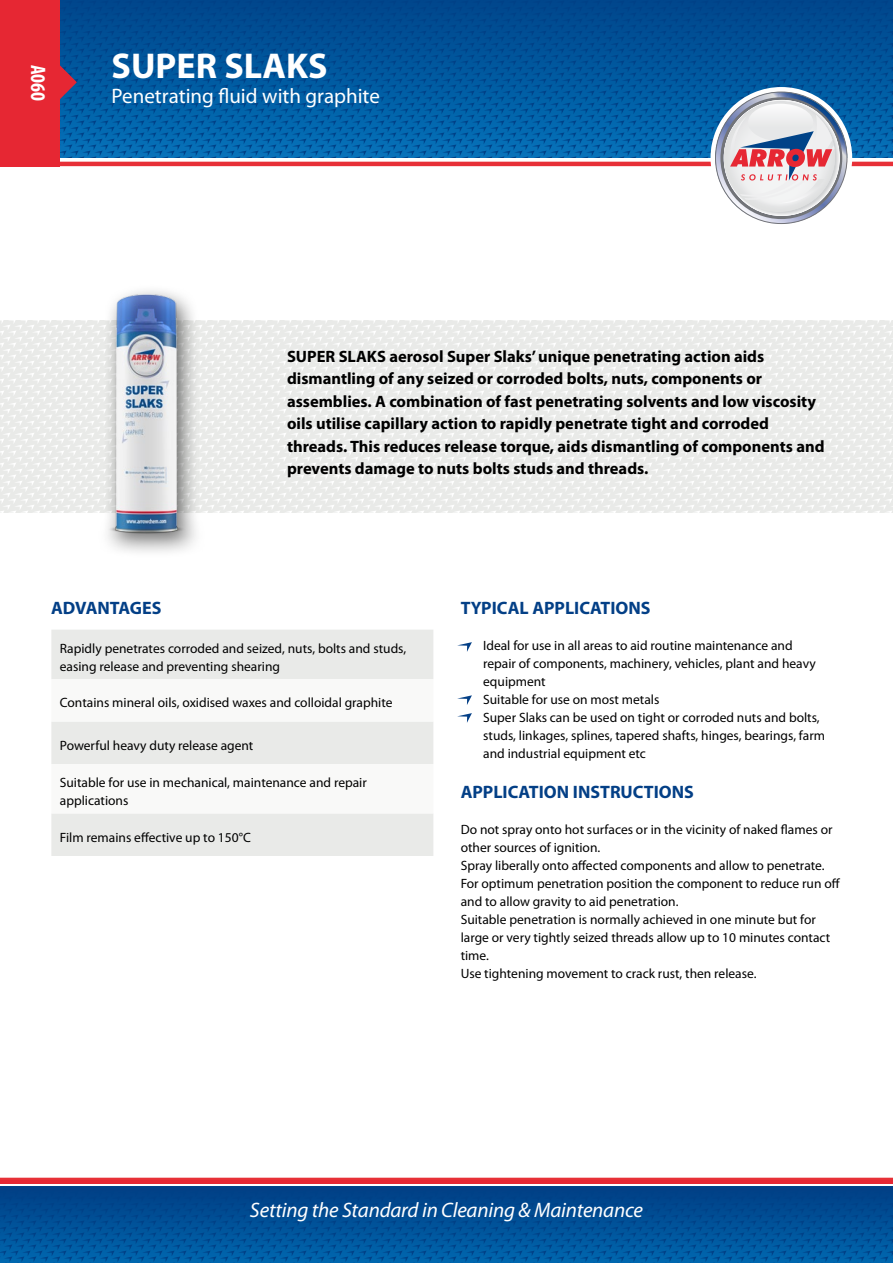
<style>
.page{position:relative;width:893px;height:1263px;background:#fff}
.page>*{position:absolute;margin:0;border:0;box-sizing:border-box;transform-origin:0 0}
.t1{font:700 36px "Myriad Pro";color:#fff}
.t2{font:italic 21px "Myriad Pro";letter-spacing:-.01em;color:#fff}
.t3{font:21px "Myriad Pro";color:#fff}
.t4{font:700 condensed 21px "Myriad Pro";color:#fff}
.t5{font:700 18px "Myriad Pro";color:#033f86}
.t6{font:700 16.5px/22.5px "Myriad Pro";color:#000}
.t7{font:13.5px/18px "Myriad Pro";color:#000}
</style>
<div class="page">
<hr style="left:0;top:162px;width:893px;height:4px;background:#e73037">
<hr style="left:0;top:1178px;width:893px;height:4px;background:#e73037">
<svg style="left:59px;top:0;width:834px;height:157px;background:#01559b"></svg>
<svg style="left:710px;top:87px;width:142px;height:137px"></svg>
<svg style="left:0;top:1187px;width:893px;height:76px;background:#005096"></svg>
<svg style="left:0;top:321px;width:893px;height:192px;fill:#e9eae8"></svg>
<div style="left:0;top:0;width:59px;height:166px;background:#e62733"></div>
<svg style="left:59px;top:63px;width:18px;height:39px"></svg>
<div style="left:96px;top:283px;width:112px;height:275px;background:#000;opacity:.55"></div>
<img style="left:77px;top:283px;width:139px;height:263px">
<svg style="left:457px;top:695px;width:15px;height:10px"></svg>
<svg style="left:457px;top:713px;width:15px;height:10px"></svg>
<div style="left:51px;top:630px;width:382px;height:226px;background:#e9eae8"></div>
<svg style="left:51px;top:679px;width:382px;height:134px"></svg>
<svg style="left:457px;top:642px;width:15px;height:10px"></svg>
<hr style="left:0;top:1180px;width:893px;height:3px;background:#e62733">
<h2 class="t4" style="left:51px;top:65px;width:38px;rotate:90deg">A060</h2>
<h1 class="t1" style="left:112px;top:42px;width:217px">SUPER SLAKS</h1>
<h2 class="t3" style="left:112px;top:83px;width:270px">Penetrating fluid with graphite</h2>
<p class="t6" style="left:287px;top:344px;width:539px">SUPER SLAKS aerosol Super Slaks’ unique penetrating action aids dismantling of any seized or corroded bolts, nuts, components or assemblies. A combination of fast penetrating solvents and low viscosity oils utilise capillary action to rapidly penetrate tight and corroded threads. This reduces release torque, aids dismantling of components and prevents damage to nuts bolts studs and threads.</p>
<h3 class="t5" style="left:51px;top:596px;width:112px">ADVANTAGES</h3>
<h3 class="t5" style="left:461px;top:596px;width:191px">TYPICAL APPLICATIONS</h3>
<p class="t7" style="left:483px;top:636px;width:343px">Ideal for use in all areas to aid routine maintenance and repair of components, machinery, vehicles, plant and heavy equipment<br>Suitable for use on most metals<br>Super Slaks can be used on tight or corroded nuts and bolts, studs, linkages, splines, tapered shafts, hinges, bearings, farm and industrial equipment etc</p>
<h3 class="t5" style="left:461px;top:780px;width:235px">APPLICATION INSTRUCTIONS</h3>
<p class="t7" style="left:461px;top:820px;width:381px">Do not spray onto hot surfaces or in the vicinity of naked flames or other sources of ignition.<br>Spray liberally onto affected components and allow to penetrate.<br>For optimum penetration position the component to reduce run off and to allow gravity to aid penetration.<br>Suitable penetration is normally achieved in one minute but for large or very tightly seized threads allow up to 10 minutes contact time.<br>Use tightening movement to crack rust, then release.</p>
<p class="t7" style="left:60px;top:639px;width:348px">Rapidly penetrates corroded and seized, nuts, bolts and studs, easing release and preventing shearing</p>
<p class="t7" style="left:60px;top:694px;width:334px">Contains mineral oils, oxidised waxes and colloidal graphite</p>
<p class="t7" style="left:60px;top:736px;width:195px">Powerful heavy duty release agent</p>
<p class="t7" style="left:60px;top:773px;width:308px">Suitable for use in mechanical, maintenance and repair applications</p>
<p class="t7" style="left:60px;top:828px;width:192px">Film remains effective up to 150°C</p>
<h2 class="t2" style="left:250px;top:1197px;width:395px">Setting the Standard in Cleaning &amp; Maintenance</h2>
</div>
